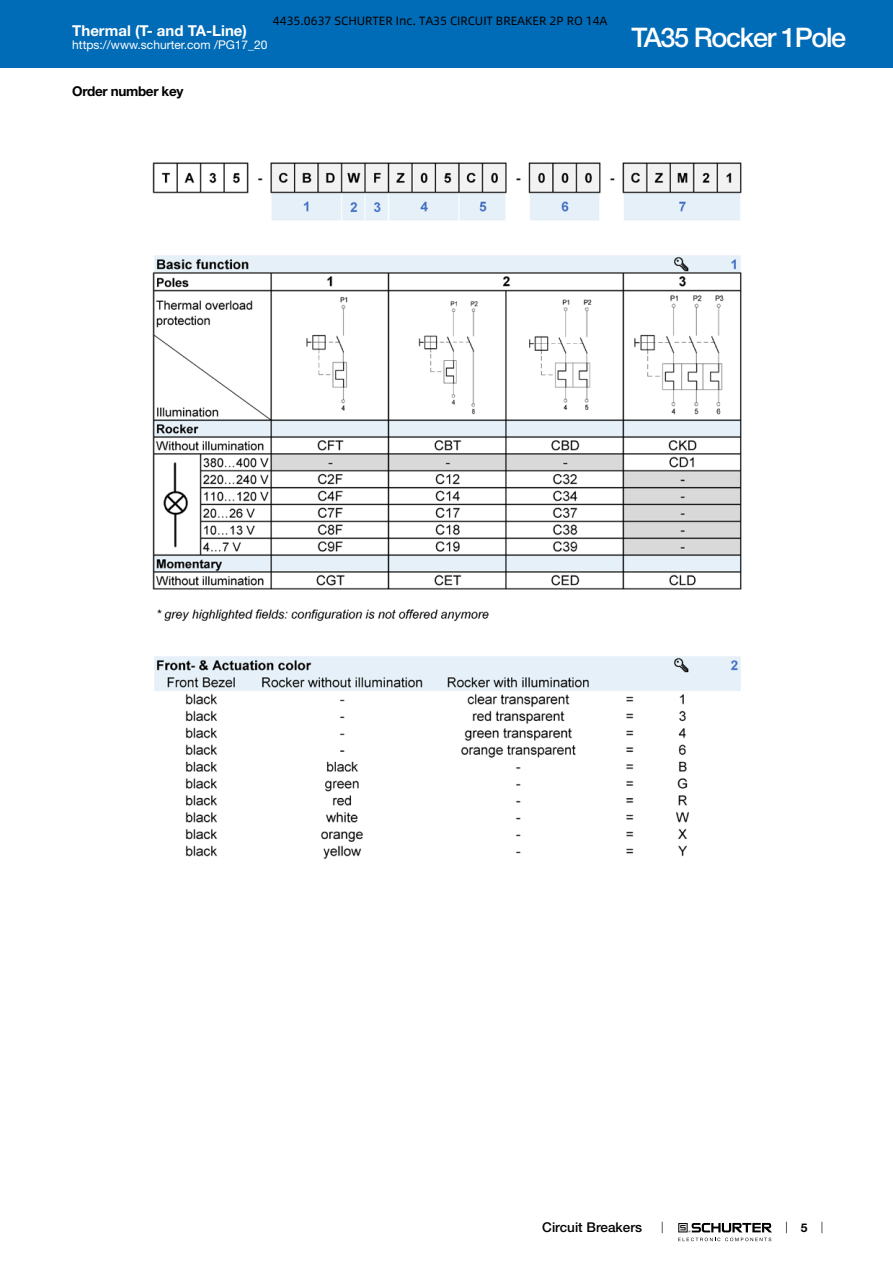
<style>
.page{position:relative;width:893px;height:1263px;background:#fff}
.page>*{position:absolute;margin:0;border:0;box-sizing:border-box;transform-origin:0 0}
.t1{font:500 27px "Helvetica Neue LT";letter-spacing:-.05em;color:#fff}
.t2{font:700 15px "Helvetica Neue LT";color:#fff}
.t3{font:500 13.5px "Helvetica Neue LT";color:#000}
.t4{font:700 13.5px "Helvetica Neue LT";letter-spacing:-.025em;color:#000}
.t5{font:12px "Alibaba Pu Hui Ti 3 55 Regular";letter-spacing:-.005em;color:#000}
.t6{font:12px "Helvetica Neue LT";color:#fff}
.t7{font:700 12px "Helvetica Neue LT";color:#000}
</style>
<div class="page">
<svg style="left:678px;top:1223px;width:94px;height:18px"></svg>
<div style="left:0;top:0;width:893px;height:68px;background:#006bb6"></div>
<img style="left:152px;top:162px;width:590px;height:697px">
<p class="t5" style="left:273px;top:13px;width:336px">4435.0637 SCHURTER Inc. TA35 CIRCUIT BREAKER 2P RO 14A</p>
<p class="t2" style="left:72px;top:21px;width:176px">Thermal (T- and TA-Line)</p>
<p class="t6" style="left:72px;top:38px;width:197px">https://www.schurter.com /PG17_20</p>
<p class="t4" style="left:72px;top:82px;width:113px">Order number key</p>
<h1 class="t1" style="left:632px;top:21px;width:216px">TA35 Rocker 1Pole</h1>
<p class="t3" style="left:542px;top:1219px;width:101px">Circuit Breakers</p>
<p class="t7" style="left:801px;top:1220px;width:8px">5</p>
</div>
